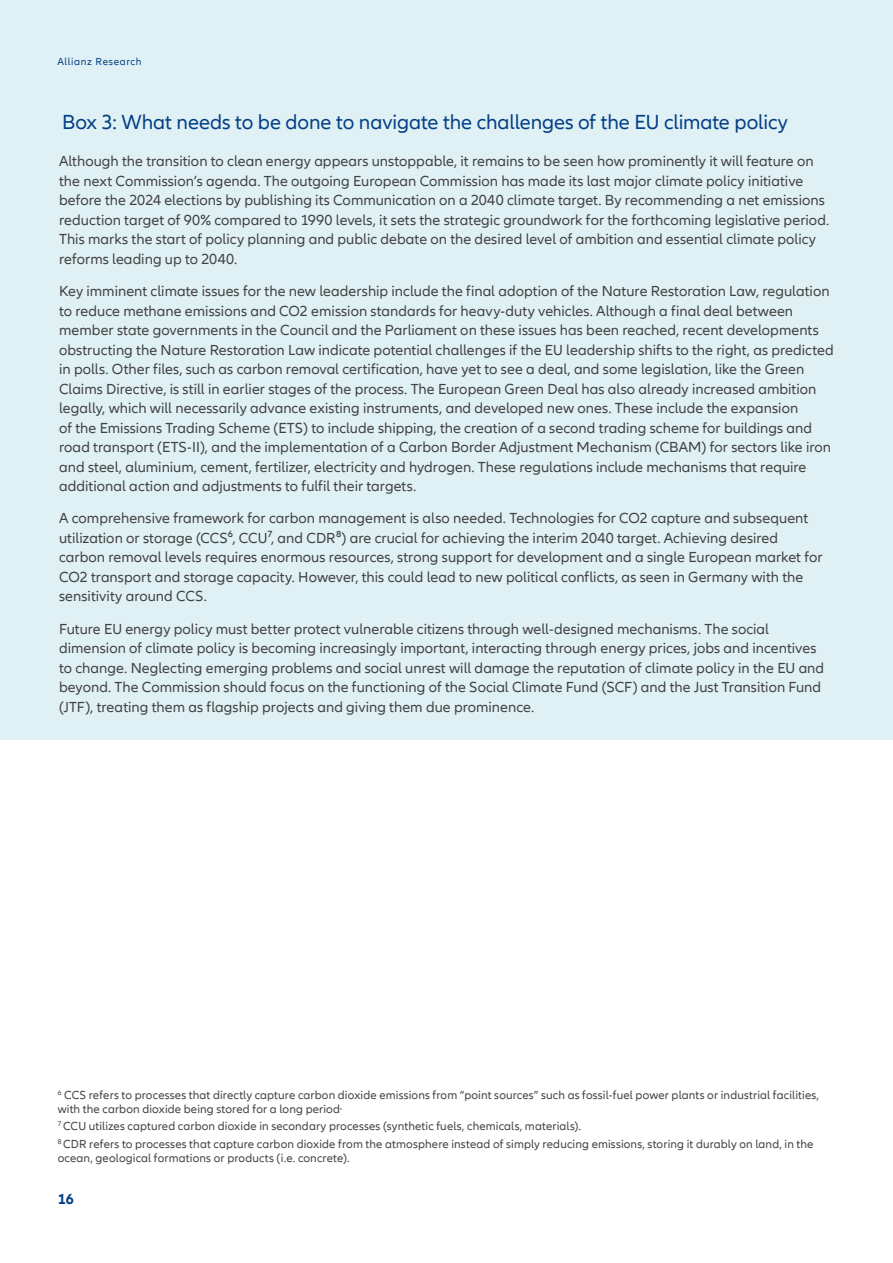
<style>
.page{position:relative;width:893px;height:1263px;background:#fff}
.page>*{position:absolute;margin:0;border:0;box-sizing:border-box;transform-origin:0 0}
.t1{font:21px "Allianz Neo";letter-spacing:-.005em;color:#033f85}
.t2{font:15px/19.5px "Allianz Neo";letter-spacing:.005em;color:#424241}
.t3{font:700 15px "Allianz Neo";color:#033f85}
.t4{font:12px/13.5px "Allianz Neo";letter-spacing:.01em;color:#424241}
.t5{font:10.5px "Allianz Neo";letter-spacing:.06em;color:#033f85}
</style>
<div class="page">
<div style="left:0;top:0;width:893px;height:740px;background:#e0f1f5"></div>
<p class="t5" style="left:57px;top:56px;width:86px">Allianz Research</p>
<h1 class="t1" style="left:62px;top:110px;width:727px">Box 3: What needs to be done to navigate the challenges of the EU climate policy</h1>
<p class="t2" style="left:59px;top:152px;width:772px">Although the transition to clean energy appears unstoppable, it remains to be seen how prominently it will feature on the next Commission’s agenda. The outgoing European Commission has made its last major climate policy initiative before the 2024 elections by publishing its Communication on a 2040 climate target. By recommending a net emissions reduction target of 90% compared to 1990 levels, it sets the strategic groundwork for the forthcoming legislative period.<br>This marks the start of policy planning and public debate on the desired level of ambition and essential climate policy reforms leading up to 2040.</p>
<p class="t2" style="left:59px;top:282px;width:776px">Key imminent climate issues for the new leadership include the final adoption of the Nature Restoration Law, regulation to reduce methane emissions and CO2 emission standards for heavy-duty vehicles. Although a final deal between member state governments in the Council and the Parliament on these issues has been reached, recent developments obstructing the Nature Restoration Law indicate potential challenges if the EU leadership shifts to the right, as predicted in polls. Other files, such as carbon removal certification, have yet to see a deal, and some legislation, like the Green Claims Directive, is still in earlier stages of the process. The European Green Deal has also already increased ambition legally, which will necessarily advance existing instruments, and developed new ones. These include the expansion<br>of the Emissions Trading Scheme (ETS) to include shipping, the creation of a second trading scheme for buildings and road transport (ETS-II), and the implementation of a Carbon Border Adjustment Mechanism (CBAM) for sectors like iron and steel, aluminium, cement, fertilizer, electricity and hydrogen. These regulations include mechanisms that require additional action and adjustments to fulfil their targets.</p>
<p class="t2" style="left:59px;top:509px;width:765px">A comprehensive framework for carbon management is also needed. Technologies for CO2 capture and subsequent utilization or storage (CCS⁶, CCU⁷, and CDR⁸) are crucial for achieving the interim 2040 target. Achieving desired carbon removal levels requires enormous resources, strong support for development and a single European market for CO2 transport and storage capacity. However, this could lead to new political conflicts, as seen in Germany with the sensitivity around CCS.</p>
<p class="t2" style="left:59px;top:619px;width:767px">Future EU energy policy must better protect vulnerable citizens through well-designed mechanisms. The social dimension of climate policy is becoming increasingly important, interacting through energy prices, jobs and incentives to change. Neglecting emerging problems and social unrest will damage the reputation of climate policy in the EU and beyond. The Commission should focus on the functioning of the Social Climate Fund (SCF) and the Just Transition Fund (JTF), treating them as flagship projects and giving them due prominence.</p>
<p class="t4" style="left:58px;top:1088px;width:763px"><sup>6</sup> CCS refers to processes that directly capture carbon dioxide emissions from “point sources” such as fossil-fuel power plants or industrial facilities, with the carbon dioxide being stored for a long period<sup>.</sup></p>
<p class="t4" style="left:58px;top:1118px;width:757px;line-height:17.7px"><sup>7</sup> CCU utilizes captured carbon dioxide in secondary processes (synthetic fuels, chemicals, materials).<br><sup>8</sup> CDR refers to processes that capture carbon dioxide from the atmosphere instead of simply reducing emissions, storing it durably on land, in the</p>
<p class="t4" style="left:58px;top:1151px;width:293px">ocean, geological formations or products (i.e. concrete).</p>
<p class="t3" style="left:58px;top:1190px;width:18px">16</p>
</div>
